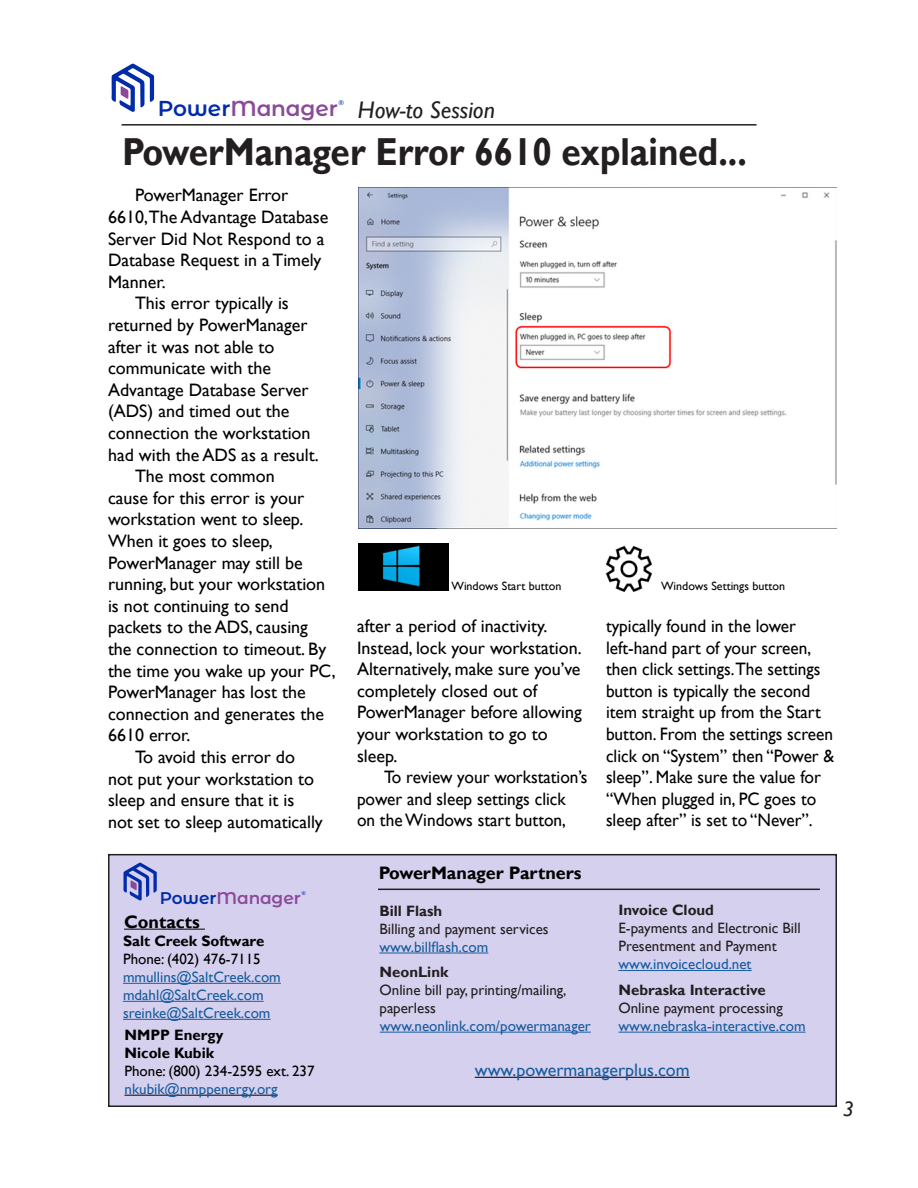
<style>
.page{position:relative;width:918px;height:1188px;background:#fff}
.page>*{position:absolute;margin:0;border:0;box-sizing:border-box;transform-origin:0 0}
.t1{font:700 39px "Gill Sans";color:#231f20;scale:.9 1}
.t2{font:italic 24px "Gill Sans";color:#231f20}
.t3{font:600 21.6px "Montserrat Alternates";letter-spacing:-.01em;color:#8b4999}
.t4{font:italic 21px "Gill Sans";color:#231f20}
.body_text_-_Chronicl{font:18px/21.6px "Gill Sans";color:#000}
.body_text_-_Chronicl-2{font:18px/21.6px "Gill Sans";color:#000;scale:.96 1}
.body_text_-_Chronicl-3{font:700 18px "Gill Sans";color:#000}
.body_text_-_Chronicl-4{font:18px "Gill Sans";color:#175d9e}
.t5{font:600 16.95px "Montserrat Alternates";letter-spacing:-.01em;color:#8b4999}
.body_text_-_Chronicl-5{font:15px "Gill Sans";color:#175d9e}
.t6{font:15px/18px "Gill Sans";color:#231f20}
.t7{font:700 15px "Gill Sans";color:#231f20}
.body_text_-_Chronicl-6{font:15px "Gill Sans";color:#000}
.body_text_-_Chronicl-7{font:700 15px "Gill Sans";color:#000}
.body_text_-_Chronicl-8{font:12px "Gill Sans";color:#000}
.t8{font:6.75px "Open Sans";color:#002baa}
.t9{font:5.25px "Open Sans";color:#002baa}
.s1{color:#002baa}
</style>
<div class="page">
<hr style="left:122px;top:124px;width:635px;height:2px;background:#231f20">
<svg style="left:111px;top:63px;width:43px;height:49px"></svg>
<img style="left:358px;top:188px;width:479px;height:340px">
<img style="left:358px;top:544px;width:91px;height:46px">
<img style="left:605px;top:545px;width:47px;height:47px">
<div style="left:109px;top:855px;width:727px;height:251px;background:#d6d0ef"></div>
<div style="left:108px;top:854px;width:729px;height:253px;border:2px solid #231f20"></div>
<hr style="left:124px;top:1095px;width:154px;height:1px;background:#000">
<hr style="left:123px;top:983px;width:158px;height:1px;background:#175d9e">
<hr style="left:123px;top:1001px;width:141px;height:1px;background:#175d9e">
<hr style="left:123px;top:1019px;width:148px;height:1px;background:#175d9e">
<hr style="left:124px;top:929px;width:81px;height:1px;background:#000">
<hr style="left:379px;top:953px;width:109px;height:1px;background:#175d9e">
<hr style="left:618px;top:970px;width:134px;height:1px;background:#175d9e">
<hr style="left:380px;top:1032px;width:211px;height:1px;background:#175d9e">
<hr style="left:378px;top:889px;width:442px;height:1px;background:#231f20">
<hr style="left:618px;top:1032px;width:188px;height:1px;background:#175d9e">
<svg style="left:123px;top:863px;width:34px;height:38px"></svg>
<hr style="left:475px;top:1077px;width:215px;height:1px;background:#000">
<p class="t8" style="left:338px;top:98px;width:7px">®</p>
<p class="t3" style="left:158px;top:93px;width:182px"><span class="s1">Power</span>Manager</p>
<p class="t2" style="left:358px;top:96px;width:138px">How-to Session</p>
<p class="t1" style="left:122px;top:128px;width:696px">PowerManager Error 6610 explained...</p>
<p class="body_text_-_Chronicl" style="left:108px;top:185px;width:222px;text-indent:27px">PowerManager Error<br>6610,The Advantage Database<br>Server Did Not Respond to a<br>Database Request in a Timely<br>Manner.</p>
<p class="body_text_-_Chronicl" style="left:108px;top:293px;width:212px;text-indent:27px">This error typically is returned by PowerManager after it was not able to communicate with the<br>Advantage Database Server (ADS) and timed out the connection the workstation had with the ADS as a result.</p>
<p class="body_text_-_Chronicl" style="left:108px;top:466px;width:229px;text-indent:27px">The most common<br>cause for this error is your workstation went to sleep.<br>When it goes to sleep,<br>PowerManager may still be running, but your workstation is not continuing to send packets to the ADS, causing the connection to timeout. By the time you wake up your PC,<br>PowerManager has lost the connection and generates the<br>6610 error.</p>
<p class="body_text_-_Chronicl" style="left:108px;top:747px;width:216px;text-indent:27px">To avoid this error do not put your workstation to sleep and ensure that it is not set to sleep automatically</p>
<p class="body_text_-_Chronicl-8" style="left:452px;top:579px;width:111px">Windows Start button</p>
<p class="body_text_-_Chronicl-8" style="left:661px;top:579px;width:125px">Windows Settings button</p>
<p class="body_text_-_Chronicl" style="left:357px;top:615px;width:226px">after a period of inactivity.<br>Instead, lock your workstation.<br>Alternatively, make sure you’ve completely closed out of<br>PowerManager before allowing your workstation to go to sleep.</p>
<p class="body_text_-_Chronicl-2" style="left:357px;top:767px;width:242px;text-indent:27px">To review your workstation’s power and sleep settings click on the Windows start button,</p>
<p class="body_text_-_Chronicl-2" style="left:606px;top:615px;width:239px">typically found in the lower left-hand part of your screen, then click settings.The settings button is typically the second item straight up from the Start button. From the settings screen click on “System” then “Power &amp; sleep”. Make sure the value for “When plugged in, PC goes to sleep after” is set to “Never”.</p>
<p class="t5" style="left:160px;top:886px;width:143px"><span class="s1">Power</span>Manager</p>
<p class="t9" style="left:301px;top:889px;width:6px">®</p>
<p class="body_text_-_Chronicl-3" style="left:124px;top:911px;width:77px">Contacts</p>
<p class="body_text_-_Chronicl-7" style="left:123px;top:932px;width:143px">Salt Creek Software</p>
<p class="body_text_-_Chronicl-6" style="left:123px;top:950px;width:139px">Phone: (402) 476-7115</p>
<p class="body_text_-_Chronicl-5" style="left:123px;top:968px;width:159px">mmullins@SaltCreek.com</p>
<p class="body_text_-_Chronicl-5" style="left:123px;top:986px;width:142px">mdahl@SaltCreek.com</p>
<p class="body_text_-_Chronicl-5" style="left:123px;top:1004px;width:149px">sreinke@SaltCreek.com</p>
<p class="body_text_-_Chronicl-7" style="left:124px;top:1026px;width:101px">NMPP Energy</p>
<p class="body_text_-_Chronicl-7" style="left:124px;top:1044px;width:91px">Nicole Kubik</p>
<p class="body_text_-_Chronicl-6" style="left:124px;top:1062px;width:192px">Phone: (800) 234-2595 ext. 237</p>
<p class="body_text_-_Chronicl-5" style="left:124px;top:1080px;width:155px">nkubik@nmppenergy.org</p>
<p class="body_text_-_Chronicl-3" style="left:379px;top:862px;width:204px">PowerManager Partners</p>
<p class="t7" style="left:379px;top:902px;width:65px">Bill Flash</p>
<p class="t6" style="left:379px;top:920px;width:171px">Billing and payment services</p>
<p class="body_text_-_Chronicl-5" style="left:379px;top:938px;width:110px">www.billflash.com</p>
<p class="t7" style="left:380px;top:963px;width:70px">NeonLink</p>
<p class="t6" style="left:380px;top:981px;width:189px">Online bill pay, printing/mailing, paperless</p>
<p class="body_text_-_Chronicl-5" style="left:380px;top:1017px;width:213px">www.neonlink.com/powermanager</p>
<p class="t7" style="left:618px;top:901px;width:97px">Invoice Cloud</p>
<p class="t6" style="left:618px;top:920px;width:184px">E-payments and Electronic Bill<br>Presentment and Payment</p>
<p class="body_text_-_Chronicl-5" style="left:618px;top:956px;width:135px">www.invoicecloud.net</p>
<p class="t7" style="left:618px;top:981px;width:149px">Nebraska Interactive</p>
<p class="t6" style="left:618px;top:999px;width:166px">Online payment processing</p>
<p class="body_text_-_Chronicl-5" style="left:618px;top:1017px;width:189px">www.nebraska-interactive.com</p>
<p class="body_text_-_Chronicl-4" style="left:475px;top:1059px;width:216px">www.powermanagerplus.com</p>
<p class="t4" style="left:843px;top:1097px;width:12px">3</p>
</div>
